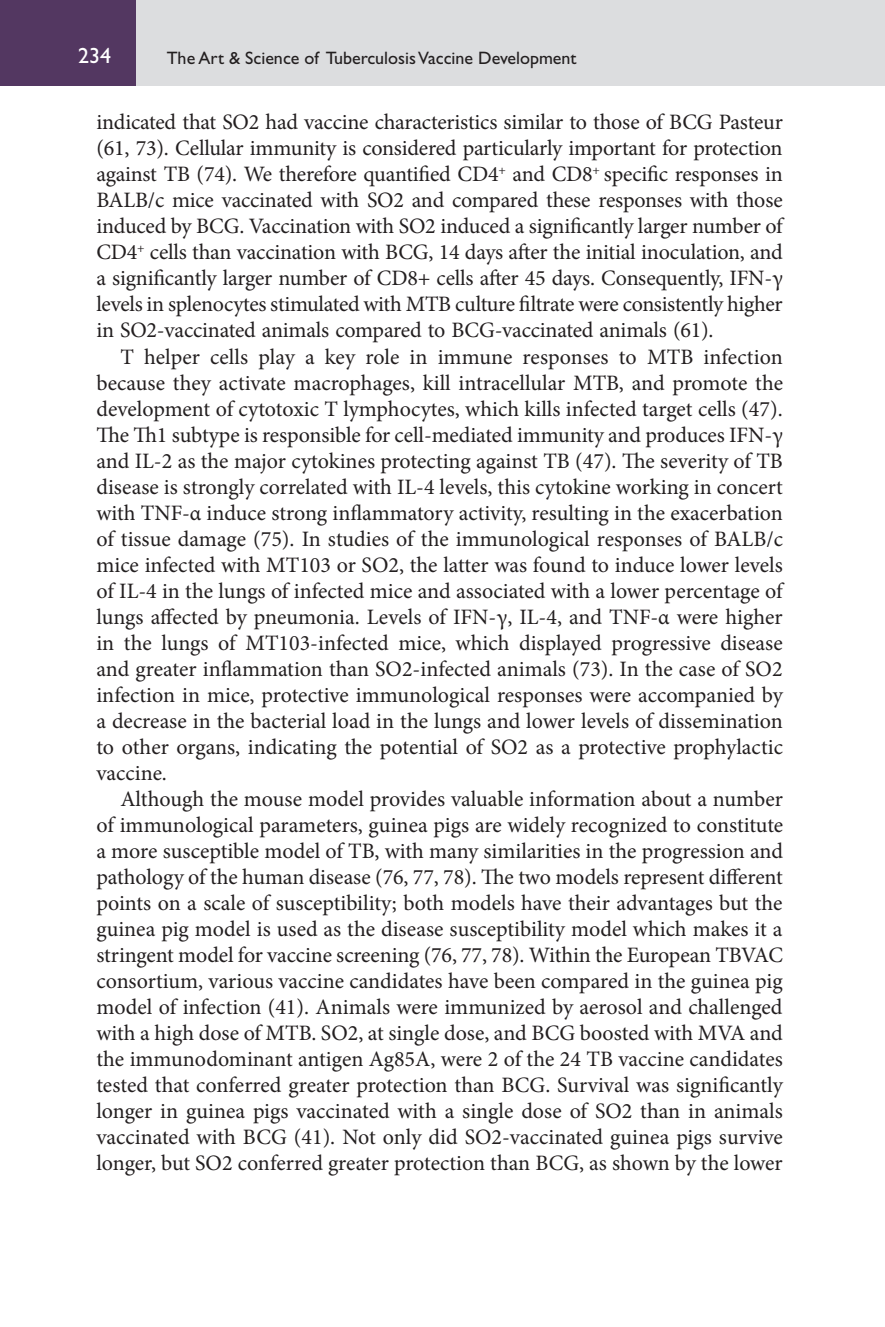
<style>
.page{position:relative;width:885px;height:1327px;background:#fff}
.page>*{position:absolute;margin:0;border:0;box-sizing:border-box;transform-origin:0 0}
.t1{font:22px/26px "Minion Pro";letter-spacing:-.01em;color:#231f20;text-align:justify}
.t2{font:22px "Gill Sans Std";color:#fff}
.t3{font:18px "Gill Sans Std";color:#231f20}
</style>
<div class="page">
<div style="left:135px;top:0;width:749px;height:86px;background:#dcdddf"></div>
<div style="left:0;top:0;width:136px;height:86px;background:#533761"></div>
<hr style="left:884px;top:0;width:1px;height:86px;background:#dcdddf">
<p class="t2" style="left:78px;top:48px;width:34px">234</p>
<p class="t3" style="left:167px;top:51px;width:411px">The Art &amp; Science of Tuberculosis Vaccine Development</p>
<p class="t1" style="left:96px;top:111px;width:688px">indicated that SO2 had vaccine characteristics similar to those of BCG Pasteur (61, 73). Cellular immunity is considered particularly important for protection against TB (74). We therefore quantified CD4<sup>+</sup> and CD8<sup>+</sup> specific responses in BALB/c mice vaccinated with SO2 and compared these responses with those induced by BCG. Vaccination with SO2 induced a significantly larger number of CD4<sup>+</sup> cells than vaccination with BCG, 14 days after the initial inoculation, and a significantly larger number of CD8+ cells after 45 days. Consequently, IFN-γ levels in splenocytes stimulated with MTB culture filtrate were consistently higher in SO2-vaccinated animals compared to BCG-vaccinated animals (61).</p>
<p class="t1" style="left:96px;top:345px;width:688px;text-indent:24px">T helper cells play a key role in immune responses to MTB infection because they activate macrophages, kill intracellular MTB, and promote the development of cytotoxic T lymphocytes, which kills infected target cells (47).<br>The Th1 subtype is responsible for cell-mediated immunity and produces IFN-γ and IL-2 as the major cytokines protecting against TB (47). The severity of TB disease is strongly correlated with IL-4 levels, this cytokine working in concert with TNF-α induce strong inflammatory activity, resulting in the exacerbation of tissue damage (75). In studies of the immunological responses of BALB/c mice infected with MT103 or SO2, the latter was found to induce lower levels of IL-4 in the lungs of infected mice and associated with a lower percentage of lungs affected by pneumonia. Levels of IFN-γ, IL-4, and TNF-α were higher in the lungs of MT103-infected mice, which displayed progressive disease and greater inflammation than SO2-infected animals (73). In the case of SO2 infection in mice, protective immunological responses were accompanied by a decrease in the bacterial load in the lungs and lower levels of dissemination to other organs, indicating the potential of SO2 as a protective prophylactic vaccine.</p>
<p class="t1" style="left:96px;top:787px;width:688px;text-indent:24px">Although the mouse model provides valuable information about a number of immunological parameters, guinea pigs are widely recognized to constitute a more susceptible model of TB, with many similarities in the progression and pathology of the human disease (76, 77, 78). The two models represent different points on a scale of susceptibility; both models have their advantages but the guinea pig model is used as the disease susceptibility model which makes it a stringent model for vaccine screening (76, 77, 78). Within the European TBVAC consortium, various vaccine candidates have been compared in the guinea pig model of infection (41). Animals were immunized by aerosol and challenged with a high dose of MTB. SO2, at single dose, and BCG boosted with MVA and the immunodominant antigen Ag85A, were 2 of the 24 TB vaccine candidates tested that conferred greater protection than BCG. Survival was significantly longer in guinea pigs vaccinated with a single dose of SO2 than in animals vaccinated with BCG (41). Not only did SO2-vaccinated guinea pigs survive longer, but SO2 conferred greater protection than BCG, as shown by the lower</p>
</div>
